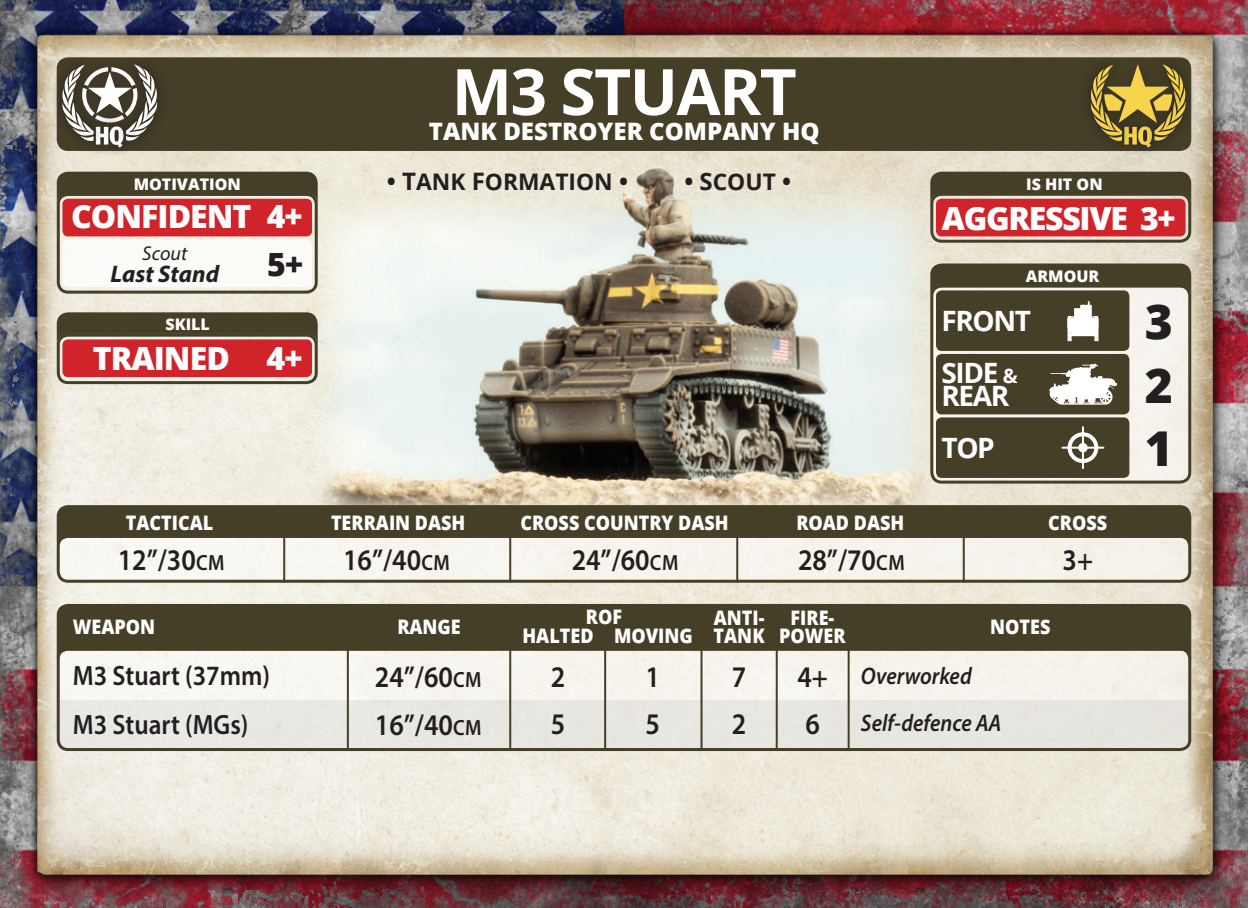
<style>
.page{position:relative;width:1248px;height:908px;background:#fff}
.page>*{position:absolute;margin:0;border:0;box-sizing:border-box;transform-origin:0 0}
.Main_Title{font:700 64px "Open Sans";letter-spacing:-.025em;color:#fff}
.Ratings_Box_Armour_R{font:800 48px "Open Sans";color:#231f20}
.Ratings_Box_White_Te{font:800 32px "Open Sans";letter-spacing:-.03em;color:#fff}
.Ratings_Box_Rating_V{font:800 32px "Open Sans";color:#231f20}
.Speeds{font:600 30px "Myriad Pro";color:#231f20;scale:.9 1}
.Weapon_Stats{font:600 30px "Myriad Pro";color:#231f20;scale:.9 1}
.Table_Content{font:600 30px "Myriad Pro";color:#231f20;scale:.9 1}
.Weapon_Name{font:600 28px "Myriad Pro";color:#231f20;scale:.9 1}
.Ratings_Box_Armour_F{font:700 28px/23.2px "Open Sans";letter-spacing:-.05em;color:#fff}
.Weapon_Notes{font:italic 600 24px "Myriad Pro";color:#231f20;scale:.9 1}
.Sub_Title{font:800 24px "Open Sans";color:#fff}
.Ratings_Box_Rating{font:italic 700 24px "Myriad Pro";color:#231f20}
.Unit_Rules{font:22.8px "Open Sans Bold SC950";color:#231f20}
.Table_Heading{font:800 20px/18px "Open Sans";color:#fff;text-align:center;scale:.9 1}
.Ratings_Box_Rating-2{font:italic 20px "Myriad Pro";color:#231f20}
.Ratings_Box_Heading{font:800 16px "Open Sans";color:#fff}
.s1{font-size:24px}
.s2{font-size:20px}
.s3{font-size:22px}
</style>
<div class="page">
<img style="left:0;top:0;width:1247px;height:907px">
<div style="left:930px;top:171px;width:261px;height:29px;background:#453f28"></div>
<svg style="left:931px;top:194px;width:258px;height:47px"></svg>
<div style="left:930px;top:193px;width:261px;height:49px;border:3px solid #453f28;border-radius:10px"></div>
<div style="left:937px;top:200px;width:246px;height:35px;background:#d1232a;border-radius:4px"></div>
<div style="left:935px;top:199px;width:250px;height:37px;border:3px solid #d1232a;border-radius:4px"></div>
<div style="left:57px;top:57px;width:1134px;height:94px;background:#453f28;border-radius:11px"></div>
<div style="left:58px;top:536px;width:1131px;height:45px;background:#f6f5ee;border-radius:10px"></div>
<div style="left:57px;top:534px;width:1134px;height:48px;border:3px solid #453f28;border-radius:10px"></div>
<svg style="left:57px;top:505px;width:1134px;height:40px;fill:#453f28"></svg>
<div style="left:50px;top:53px;width:119px;height:105px;background:#e9e4d3"></div>
<div style="left:50px;top:53px;width:119px;height:100px;background:#231f20;opacity:.5"></div>
<svg style="left:62px;top:64px;width:95px;height:83px;background:#807c71"></svg>
<hr style="left:283px;top:513px;width:2px;height:69px;background:#453f28">
<hr style="left:509px;top:513px;width:2px;height:69px;background:#453f28">
<hr style="left:736px;top:513px;width:2px;height:69px;background:#453f28">
<hr style="left:962px;top:513px;width:2px;height:69px;background:#453f28">
<div style="left:1078px;top:53px;width:119px;height:105px;background:#231f20;opacity:.5"></div>
<div style="left:1111px;top:115px;width:52px;height:43px;background:#dfd8c6"></div>
<div style="left:1078px;top:53px;width:119px;height:100px;background:#231f20;opacity:.5"></div>
<div style="left:1093px;top:54px;width:90px;height:80px;background:#231f20;opacity:.5"></div>
<svg style="left:1090px;top:64px;width:95px;height:83px"></svg>
<div style="left:58px;top:648px;width:1131px;height:101px;background:#f6f4ee;border-radius:10px"></div>
<div style="left:59px;top:699px;width:1131px;height:49px;background:#e8e7e1"></div>
<div style="left:57px;top:647px;width:1134px;height:103px;border:3px solid #453f28;border-radius:10px"></div>
<svg style="left:57px;top:603px;width:1134px;height:59px;fill:#453f28"></svg>
<hr style="left:347px;top:618px;width:2px;height:132px;background:#453f28">
<hr style="left:604px;top:619px;width:2px;height:131px;background:#453f28">
<hr style="left:700px;top:619px;width:2px;height:131px;background:#453f28">
<hr style="left:509px;top:619px;width:2px;height:131px;background:#453f28">
<hr style="left:775px;top:621px;width:2px;height:129px;background:#453f28">
<hr style="left:847px;top:621px;width:2px;height:129px;background:#453f28">
<div style="left:931px;top:286px;width:258px;height:196px;background:#f5f3ec;border-radius:10px"></div>
<div style="left:930px;top:284px;width:261px;height:199px;border:3px solid #453f28;border-radius:10px"></div>
<div style="left:935px;top:290px;width:194px;height:61px;background:#453f28;border-radius:6px"></div>
<div style="left:935px;top:354px;width:194px;height:60px;background:#453f28;border-radius:6px"></div>
<div style="left:935px;top:417px;width:194px;height:60px;background:#453f28;border-radius:6px"></div>
<svg style="left:930px;top:263px;width:261px;height:78px"></svg>
<svg style="left:1049px;top:363px;width:67px;height:41px"></svg>
<div style="left:1078px;top:443px;width:9px;height:9px;border:4px solid #fff;border-radius:50%"></div>
<div style="left:1067px;top:432px;width:31px;height:31px;border:4px solid #fff;border-radius:50%"></div>
<hr style="left:1081px;top:427px;width:2px;height:41px;background:#fff">
<hr style="left:1062px;top:446px;width:41px;height:2px;background:#fff">
<div style="left:57px;top:171px;width:261px;height:29px;background:#453f28"></div>
<svg style="left:58px;top:194px;width:258px;height:98px;background:#eeddd3"></svg>
<div style="left:57px;top:193px;width:261px;height:100px;border:3px solid #453f28;border-radius:10px"></div>
<div style="left:64px;top:200px;width:246px;height:35px;background:#d1232a;border-radius:4px"></div>
<div style="left:62px;top:199px;width:250px;height:37px;border:3px solid #d1232a;border-radius:4px"></div>
<div style="left:62px;top:239px;width:250px;height:48px;background:#fbfbf8;border-radius:6px"></div>
<div style="left:57px;top:312px;width:261px;height:28px;background:#453f28"></div>
<svg style="left:58px;top:335px;width:258px;height:47px"></svg>
<div style="left:57px;top:333px;width:261px;height:51px;border:3px solid #453f28;border-radius:10px"></div>
<div style="left:64px;top:341px;width:246px;height:34px;background:#d1232a;border-radius:4px"></div>
<div style="left:62px;top:339px;width:250px;height:38px;border:3px solid #d1232a;border-radius:4px"></div>
<p class="Ratings_Box_Heading" style="left:134px;top:172px;width:109px">MOTIVATION</p>
<p class="Ratings_Box_White_Te" style="left:71px;top:192px;width:233px">CONFIDENT 4+</p>
<p class="Ratings_Box_Rating-2" style="left:142px;top:240px;width:47px">Scout</p>
<p class="Ratings_Box_Rating" style="left:110px;top:258px;width:110px">Last Stand</p>
<p class="Ratings_Box_Rating_V" style="left:267px;top:239px;width:37px">5+</p>
<p class="Ratings_Box_Heading" style="left:165px;top:312px;width:46px">SKILL</p>
<p class="Ratings_Box_White_Te" style="left:93px;top:334px;width:211px">TRAINED 4+</p>
<p class="Table_Heading" style="left:126px;top:512px;width:99px">TACTICAL</p>
<p class="Main_Title" style="left:451px;top:47px;width:346px">M3 STUART</p>
<p class="Sub_Title" style="left:429px;top:113px;width:392px">TANK DESTROYER COMPANY HQ</p>
<p class="Unit_Rules" style="left:387px;top:166px;width:243px"><span class="s1">• T</span>ANK <span class="s1">F</span>ORMATION <span class="s1">•</span></p>
<p class="Unit_Rules" style="left:684px;top:166px;width:108px"><span class="s1">• S</span>COUT <span class="s1">•</span></p>
<p class="Ratings_Box_Heading" style="left:1026px;top:172px;width:78px">IS HIT ON</p>
<p class="Ratings_Box_White_Te" style="left:941px;top:194px;width:235px">AGGRESSIVE 3+</p>
<p class="Ratings_Box_Heading" style="left:1025px;top:264px;width:75px">ARMOUR</p>
<p class="Ratings_Box_Armour_F" style="left:941px;top:309px;width:91px">FRONT</p>
<p class="Ratings_Box_Armour_F" style="left:941px;top:361px;width:78px">SIDE <span class="s2">&amp;<br></span>REAR</p>
<p class="Ratings_Box_Armour_F" style="left:941px;top:435px;width:55px">TOP</p>
<p class="Ratings_Box_Armour_R" style="left:1144px;top:285px;width:30px">3</p>
<p class="Ratings_Box_Armour_R" style="left:1144px;top:348px;width:30px">2</p>
<p class="Ratings_Box_Armour_R" style="left:1144px;top:412px;width:30px">1</p>
<p class="Table_Heading" style="left:331px;top:512px;width:151px">TERRAIN DASH</p>
<p class="Table_Heading" style="left:520px;top:512px;width:233px">CROSS COUNTRY DASH</p>
<p class="Table_Heading" style="left:796px;top:512px;width:121px">ROAD DASH</p>
<p class="Table_Heading" style="left:1048px;top:512px;width:67px">CROSS</p>
<p class="Speeds" style="left:118px;top:541px;width:120px">12”/30<span class="s3">CM</span></p>
<p class="Speeds" style="left:343px;top:541px;width:120px">16”/40<span class="s3">CM</span></p>
<p class="Speeds" style="left:571px;top:541px;width:120px">24”/60<span class="s3">CM</span></p>
<p class="Speeds" style="left:798px;top:541px;width:120px">28”/70<span class="s3">CM</span></p>
<p class="Speeds" style="left:1062px;top:541px;width:35px">3+</p>
<p class="Table_Heading" style="left:73px;top:616px;width:93px">WEAPON</p>
<p class="Table_Heading" style="left:397px;top:616px;width:72px">RANGE</p>
<p class="Table_Heading" style="left:586px;top:606px;width:42px">ROF</p>
<p class="Table_Heading" style="left:522px;top:625px;width:80px">HALTED</p>
<p class="Table_Heading" style="left:614px;top:625px;width:89px">MOVING</p>
<p class="Table_Heading" style="left:713px;top:607px;width:58px;text-align:left">ANTI-<br>TANK</p>
<p class="Table_Heading" style="left:779px;top:607px;width:75px">FIRE-<br>POWER</p>
<p class="Table_Heading" style="left:989px;top:616px;width:68px">NOTES</p>
<p class="Weapon_Name" style="left:73px;top:658px;width:220px">M3 Stuart (37mm)</p>
<p class="Weapon_Stats" style="left:375px;top:657px;width:120px">24”/60<span class="s3">CM</span></p>
<p class="Weapon_Stats" style="left:550px;top:657px;width:18px">2</p>
<p class="Weapon_Stats" style="left:645px;top:657px;width:18px">1</p>
<p class="Weapon_Stats" style="left:731px;top:657px;width:18px">7</p>
<p class="Weapon_Stats" style="left:797px;top:657px;width:35px">4+</p>
<p class="Weapon_Notes" style="left:860px;top:660px;width:125px">Overworked</p>
<p class="Weapon_Name" style="left:73px;top:706px;width:196px">M3 Stuart (MGs)</p>
<p class="Speeds" style="left:375px;top:706px;width:120px">16”/40<span class="s3">CM</span></p>
<p class="Table_Content" style="left:550px;top:704px;width:18px">5</p>
<p class="Table_Content" style="left:645px;top:704px;width:18px">5</p>
<p class="Table_Content" style="left:731px;top:704px;width:18px">2</p>
<p class="Table_Content" style="left:805px;top:704px;width:18px">6</p>
<p class="Weapon_Notes" style="left:860px;top:707px;width:157px">Self-defence AA</p>
</div>
